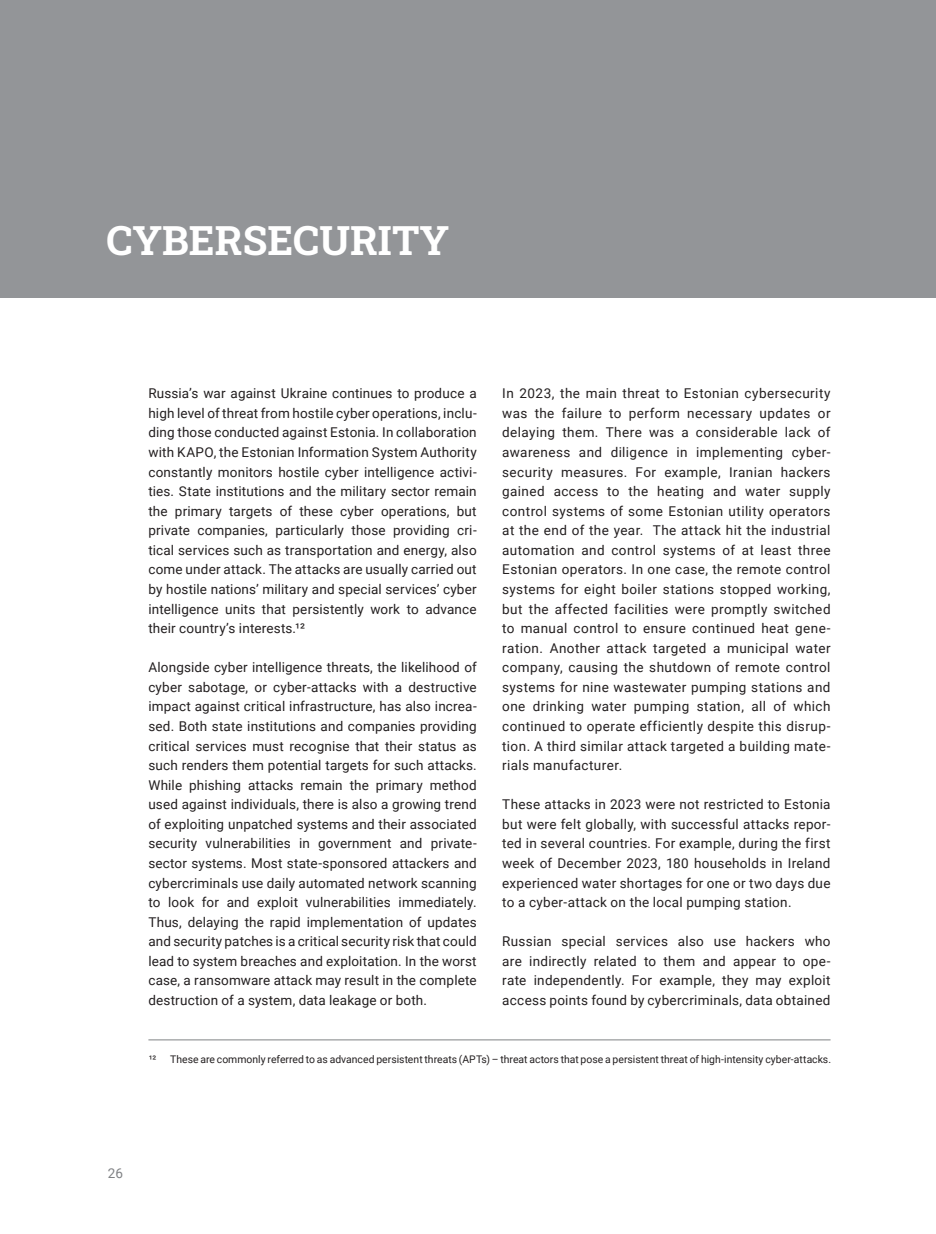
<style>
.page{position:relative;width:936px;height:1234px;background:#fff}
.page>*{position:absolute;margin:0;border:0;box-sizing:border-box;transform-origin:0 0}
.pohipealkiri{font:40.5px "Roboto Slab";color:#fff}
.body{font:13.5px/19.5px "Roboto";letter-spacing:.02em;color:#231f20;text-align:justify}
.t1{font:13.5px "Roboto";color:#808285}
.body-2{font:10.5px "Roboto";color:#231f20}
</style>
<div class="page">
<div style="left:0;top:0;width:935px;height:298px;background:#939598"></div>
<hr style="left:148px;top:1039px;width:682px;height:1px;background:#808285">
<p class="pohipealkiri" style="left:106px;top:212px;width:344px">CYBERSECURITY</p>
<p class="body" style="left:148px;top:383px;width:330px">Russia’s war against Ukraine continues to produce a high level of threat from hostile cyber operations, inclu&shy;ding those conducted against Estonia. In collaboration with KAPO, the Estonian Information System Authority constantly monitors hostile cyber intelligence activi&shy;ties. State institutions and the military sector remain the primary targets of these cyber operations, but private companies, particularly those providing cri&shy;tical services such as transportation and energy, also come under attack. The attacks are usually carried out by hostile nations’ military and special services’ cyber intelligence units that persistently work to advance their country’s interests.¹²</p>
<p class="body" style="left:148px;top:657px;width:330px">Alongside cyber intelligence threats, the likelihood of cyber sabotage, or cyber-attacks with a destructive impact against critical infrastructure, has also increa&shy;sed. Both state institutions and companies providing critical services must recognise that their status as such renders them potential targets for such attacks.<br>While phishing attacks remain the primary method used against individuals, there is also a growing trend of exploiting unpatched systems and their associated security vulnerabilities in government and private&shy;sector systems. Most state-sponsored attackers and cybercriminals use daily automated network scanning to look for and exploit vulnerabilities immediately.<br>Thus, delaying the rapid implementation of updates and security patches is a critical security risk that could lead to system breaches and exploitation. In the worst case, a ransomware attack may result in the complete destruction of a system, data leakage or both.</p>
<p class="body" style="left:502px;top:383px;width:330px">In 2023, the main threat to Estonian cybersecurity was the failure to perform necessary updates or delaying them. There was a considerable lack of awareness and diligence in implementing cyber&shy;security measures. For example, Iranian hackers gained access to the heating and water supply control systems of some Estonian utility operators at the end of the year. The attack hit the industrial automation and control systems of at least three Estonian operators. In one case, the remote control systems for eight boiler stations stopped working, but the affected facilities were promptly switched to manual control to ensure continued heat gene&shy;ration. Another attack targeted a municipal water company, causing the shutdown of remote control systems for nine wastewater pumping stations and one drinking water pumping station, all of which continued to operate efficiently despite this disrup&shy;tion. A third similar attack targeted a building mate&shy;rials manufacturer.</p>
<p class="body" style="left:502px;top:794px;width:330px">These attacks in 2023 were not restricted to Estonia but were felt globally, with successful attacks repor&shy;ted in several countries. For example, during the first week of December 2023, 180 households in Ireland experienced water shortages for one or two days due to a cyber-attack on the local pumping station.</p>
<p class="body" style="left:502px;top:931px;width:330px">Russian special services also use hackers who are indirectly related to them and appear to ope&shy;rate independently. For example, they may exploit access points found by cybercriminals, data obtained</p>
<p class="body-2" style="left:149px;top:1051px;width:9px">¹²</p>
<p class="body-2" style="left:170px;top:1051px;width:662px">These are commonly referred to as advanced persistent threats (APTs) – threat actors that pose a persistent threat of high-intensity cyber-attacks.</p>
<p class="t1" style="left:108px;top:1163px;width:17px">26</p>
</div>
